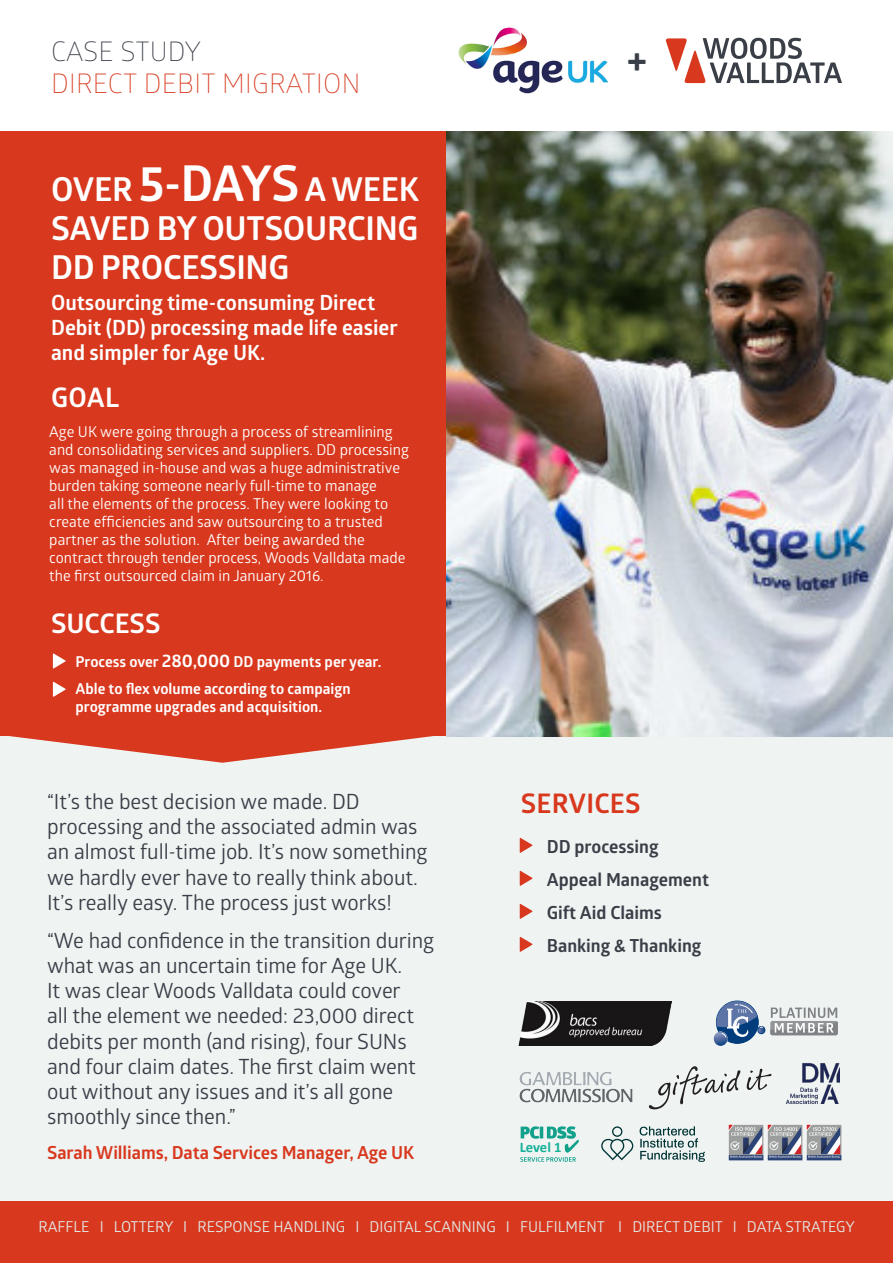
<style>
.page{position:relative;width:893px;height:1263px;background:#fff}
.page>*{position:absolute;margin:0;border:0;box-sizing:border-box;transform-origin:0 0}
.t1{font:700 45.15px "Glober";color:#393e47}
.t2{font:700 33px/39px "Glober";letter-spacing:-.01em;color:#fff;text-align:justify}
.t3{font:300 27px "Glober";letter-spacing:.01em;color:#d8381e}
.t4{font:700 27px "Glober";color:#fff}
.t5{font:300 27px "Glober";color:#393e47}
.t6{font:700 27px "Glober";letter-spacing:.01em;color:#d8381e}
.t7{font:21px/25.2px "Glober";letter-spacing:-.005em;color:#393e47}
.t8{font:700 21px/25.2px "Glober";color:#fff}
.t9{font:700 18px "Glober";color:#393e47}
.t10{font:700 18px "Glober";letter-spacing:-.005em;color:#d8381e}
.t11{font:15px/18px "Glober";color:#fff}
.t12{font:700 15px/18px "Glober";color:#fff}
.t13{font:15px "Glober";color:#e2ebe9}
.t14{font:700 14.55px "Calibri";color:#16b199}
.s1{font-size:49.5px}
.s2{font-size:18px}
</style>
<div class="page">
<div style="left:0;top:736px;width:893px;height:465px;background:#eff4f3"></div>
<div style="left:0;top:125px;width:893px;height:611px;background:#d8381e"></div>
<img style="left:446px;top:131px;width:447px;height:606px">
<svg style="left:665px;top:38px;width:177px;height:45px"></svg>
<svg style="left:520px;top:838px;width:13px;height:15px"></svg>
<svg style="left:520px;top:871px;width:13px;height:15px"></svg>
<svg style="left:520px;top:904px;width:13px;height:15px"></svg>
<svg style="left:520px;top:937px;width:13px;height:15px"></svg>
<div style="left:0;top:1201px;width:893px;height:62px;background:#d8381e"></div>
<div style="left:0;top:119px;width:893px;height:12px;background:#fff"></div>
<svg style="left:0;top:736px;width:444px;height:27px"></svg>
<svg style="left:53px;top:653px;width:13px;height:16px"></svg>
<svg style="left:53px;top:682px;width:13px;height:15px"></svg>
<img style="left:783px;top:1060px;width:57px;height:43px">
<img style="left:768px;top:1124px;width:35px;height:37px">
<img style="left:806px;top:1124px;width:35px;height:37px">
<img style="left:729px;top:1124px;width:35px;height:37px">
<svg style="left:640px;top:1126px;width:65px;height:36px"></svg>
<svg style="left:601px;top:1126px;width:32px;height:34px"></svg>
<svg style="left:520px;top:1126px;width:59px;height:36px"></svg>
<img style="left:458px;top:27px;width:150px;height:67px">
<img style="left:516px;top:1069px;width:120px;height:36px">
<svg style="left:649px;top:1066px;width:123px;height:43px"></svg>
<img style="left:519px;top:1001px;width:153px;height:44px">
<svg style="left:713px;top:1001px;width:125px;height:45px"></svg>
<p class="t5" style="left:51px;top:33px;width:152px">CASE STUDY</p>
<p class="t3" style="left:51px;top:65px;width:311px">DIRECT DEBIT MIGRATION</p>
<p class="t2" style="left:51px;top:169px;width:370px">OVER <span class="s1">5-DAYS</span> A WEEK SAVED BY OUTSOURCING DD PROCESSING</p>
<p class="t8" style="left:51px;top:289px;width:348px">Outsourcing time-consuming Direct<br>Debit (DD) processing made life easier and simpler for Age UK.</p>
<p class="t4" style="left:51px;top:378px;width:69px">GOAL</p>
<p class="t11" style="left:49px;top:422px;width:361px">Age UK were going through a process of streamlining and consolidating services and suppliers. DD processing was managed in-house and was a huge administrative burden taking someone nearly full-time to manage<br>all the elements of the process. They were looking to create efficiencies and saw outsourcing to a trusted partner as the solution. After being awarded the contract through tender process, Woods Valldata made the first outsourced claim in January 2016.</p>
<p class="t4" style="left:51px;top:605px;width:111px">SUCCESS</p>
<p class="t12" style="left:76px;top:652px;width:307px">Process over <span class="s2">280,000</span> DD payments per year.</p>
<p class="t12" style="left:76px;top:679px;width:277px">Able to flex volume according to campaign programme upgrades and acquisition.</p>
<p class="t7" style="left:47px;top:788px;width:382px">“It’s the best decision we made. DD processing and the associated admin was an almost full-time job. It’s now something we hardly ever have to really think about.<br>It’s really easy. The process just works!</p>
<p class="t7" style="left:47px;top:927px;width:388px">“We had confidence in the transition during what was an uncertain time for Age UK.<br>It was clear Woods Valldata could cover<br>all the element we needed: 23,000 direct debits per month (and rising), four SUNs and four claim dates. The first claim went out without any issues and it’s all gone smoothly since then.”</p>
<p class="t10" style="left:47px;top:1139px;width:369px">Sarah Williams, Data Services Manager, Age UK</p>
<p class="t1" style="left:626px;top:28px;width:23px">+</p>
<p class="t6" style="left:521px;top:785px;width:121px">SERVICES</p>
<p class="t9" style="left:547px;top:834px;width:114px">DD processing</p>
<p class="t9" style="left:547px;top:867px;width:164px">Appeal Management</p>
<p class="t9" style="left:547px;top:900px;width:117px">Gift Aid Claims</p>
<p class="t9" style="left:547px;top:933px;width:156px">Banking &amp; Thanking</p>
<p class="t14" style="left:520px;top:1137px;width:43px">Level 1</p>
<p class="t13" style="left:38px;top:1216px;width:818px">RAFFLE I LOTTERY I RESPONSE HANDLING I DIGITAL SCANNING I FULFILMENT I DIRECT DEBIT I DATA STRATEGY</p>
</div>
